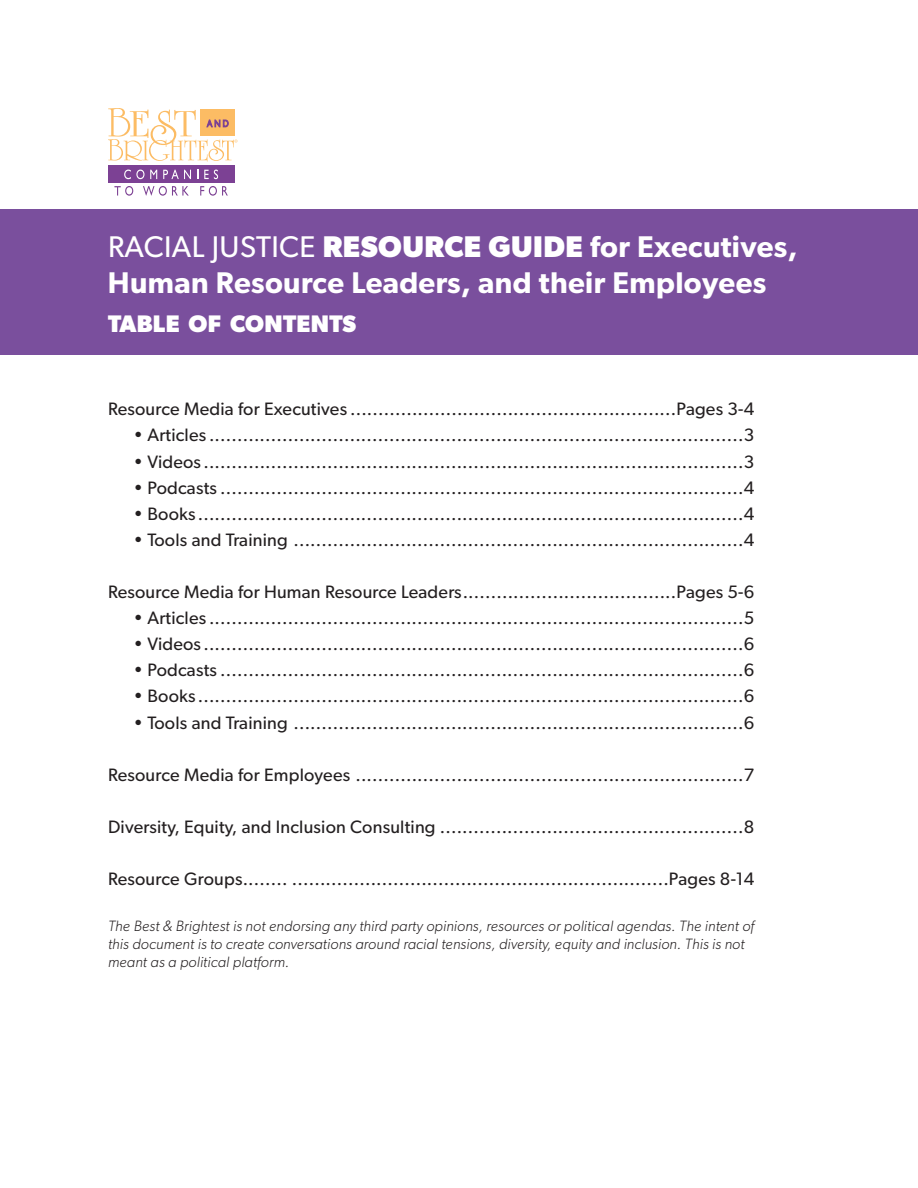
<style>
.page{position:relative;width:918px;height:1188px;background:#fff}
.page>*{position:absolute;margin:0;border:0;box-sizing:border-box;transform-origin:0 0}
.t1{font:600 30px/36px "Gibson";letter-spacing:.01em;color:#fff}
.t2{font:700 24px "Gibson";letter-spacing:.015em;color:#fff}
.t3{font:18px "Gibson";letter-spacing:.01em;color:#231f20}
.t4{font:italic 300 15px/18px "Gibson";letter-spacing:.01em;color:#231f20}
.s1{font-weight:400}
.s2{font-weight:700}
</style>
<div class="page">
<div style="left:108px;top:165px;width:127px;height:18px;background:#7c4194"></div>
<svg style="left:124px;top:170px;width:20px;height:9px"></svg>
<svg style="left:150px;top:170px;width:7px;height:9px"></svg>
<svg style="left:163px;top:170px;width:28px;height:9px"></svg>
<svg style="left:204px;top:170px;width:14px;height:9px"></svg>
<svg style="left:114px;top:186px;width:19px;height:10px"></svg>
<svg style="left:143px;top:186px;width:46px;height:10px"></svg>
<svg style="left:200px;top:186px;width:28px;height:10px"></svg>
<svg style="left:108px;top:108px;width:130px;height:54px"></svg>
<div style="left:0;top:209px;width:918px;height:145px;background:#7a4f9d"></div>
<h1 class="t1" style="left:108px;top:231px;width:691px"><span class="s1">RACIAL JUSTICE</span> <span class="s2">RESOURCE GUIDE</span> for Executives,<br>Human Resource Leaders, and their Employees</h1>
<h2 class="t2" style="left:108px;top:316px;width:250px">TABLE OF CONTENTS</h2>
<p class="t3" style="left:108px;top:403px;width:648px">Resource Media for Executives ..........................................................Pages 3-4</p>
<p class="t3" style="left:133px;top:429px;width:622px">• Articles ...............................................................................................3</p>
<p class="t3" style="left:133px;top:455px;width:622px">• Videos ................................................................................................3</p>
<p class="t3" style="left:133px;top:481px;width:622px">• Podcasts .............................................................................................4</p>
<p class="t3" style="left:133px;top:507px;width:622px">• Books.................................................................................................4</p>
<p class="t3" style="left:133px;top:533px;width:622px">• Tools and Training ................................................................................4</p>
<p class="t3" style="left:108px;top:586px;width:648px">Resource Media for Human Resource Leaders......................................Pages 5-6</p>
<p class="t3" style="left:133px;top:612px;width:622px">• Articles ...............................................................................................5</p>
<p class="t3" style="left:133px;top:638px;width:622px">• Videos ................................................................................................6</p>
<p class="t3" style="left:133px;top:664px;width:622px">• Podcasts .............................................................................................6</p>
<p class="t3" style="left:133px;top:690px;width:622px">• Books.................................................................................................6</p>
<p class="t3" style="left:133px;top:716px;width:622px">• Tools and Training ................................................................................6</p>
<p class="t3" style="left:108px;top:768px;width:648px">Resource Media for Employees .....................................................................7</p>
<p class="t3" style="left:108px;top:821px;width:648px">Diversity, Equity, and Inclusion Consulting ......................................................8</p>
<p class="t3" style="left:108px;top:873px;width:648px">Resource Groups........ ...................................................................Pages 8-14</p>
<p class="t4" style="left:108px;top:918px;width:648px">The Best &amp; Brightest is not endorsing any third party opinions, resources or political agendas. The intent of this document is to create conversations around racial tensions, diversity, equity and inclusion. This is not meant as a political platform.</p>
</div>
